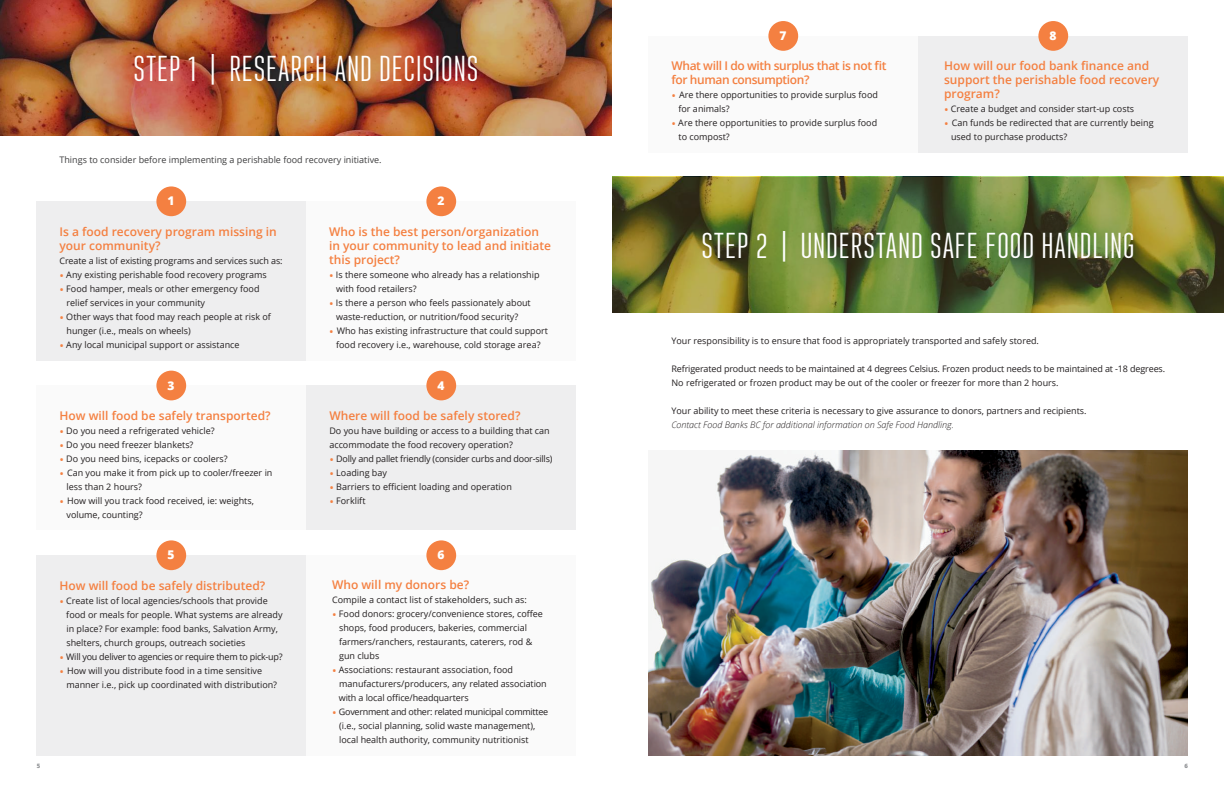
<style>
.page{position:relative;width:1224px;height:792px;background:#fff}
.page>*{position:absolute;margin:0;border:0;box-sizing:border-box;transform-origin:0 0}
.t1{font:36px "Ristretto Pro";letter-spacing:.025em;color:#fff}
.t2{font:600 12px/14px "Open Sans";color:#f48041}
.t3{font:600 12px/14px "Open Sans";letter-spacing:-.03em;color:#f48041}
.t4{font:800 12px "Open Sans";color:#fff}
.t5{font:9px/14px "Open Sans";color:#231f20}
.t6{font:9px "Open Sans";color:#3e3e3f}
.t7{font:italic 300 9px "Open Sans";color:#231f20}
.t8{font:9px "Open Sans";letter-spacing:-.025em;color:#231f20}
.t9{font:9px "Open Sans";letter-spacing:-.03em;color:#231f20}
.t10{font:800 6px "Open Sans";color:#939598}
.s1{font-size:12px;color:#f48041}
</style>
<div class="page">
<img style="left:648px;top:450px;width:540px;height:306px">
<div style="left:36px;top:201px;width:270px;height:160px;background:#eeeeef"></div>
<div style="left:36px;top:555px;width:270px;height:201px;background:#eeeeef"></div>
<div style="left:306px;top:201px;width:270px;height:160px;background:#fafafa"></div>
<div style="left:306px;top:555px;width:270px;height:201px;background:#fafafa"></div>
<div style="left:36px;top:386px;width:270px;height:144px;background:#fafafa"></div>
<div style="left:648px;top:36px;width:270px;height:116px;background:#fafafa"></div>
<div style="left:306px;top:386px;width:270px;height:144px;background:#eeeeef"></div>
<div style="left:918px;top:36px;width:270px;height:116px;background:#eeeeef"></div>
<img style="left:0;top:0;width:612px;height:136px">
<div style="left:156px;top:186px;width:30px;height:30px;background:#f48041;border-radius:50%"></div>
<div style="left:156px;top:371px;width:30px;height:29px;background:#f48041;border-radius:50%"></div>
<div style="left:426px;top:186px;width:30px;height:30px;background:#f48041;border-radius:50%"></div>
<div style="left:426px;top:371px;width:30px;height:29px;background:#f48041;border-radius:50%"></div>
<div style="left:156px;top:540px;width:30px;height:30px;background:#f48041;border-radius:50%"></div>
<div style="left:768px;top:21px;width:30px;height:30px;background:#f48041;border-radius:50%"></div>
<div style="left:426px;top:540px;width:30px;height:30px;background:#f48041;border-radius:50%"></div>
<div style="left:1038px;top:21px;width:30px;height:30px;background:#f48041;border-radius:50%"></div>
<img style="left:612px;top:177px;width:612px;height:136px">
<h1 class="t1" style="left:134px;top:48px;width:346px">STEP 1 | RESEARCH AND DECISIONS</h1>
<p class="t6" style="left:59px;top:153px;width:324px">Things to consider before implementing a perishable food recovery initiative.</p>
<h2 class="t4" style="left:167px;top:192px;width:9px">1</h2>
<h2 class="t4" style="left:437px;top:192px;width:9px">2</h2>
<h2 class="t2" style="left:59px;top:224px;width:219px">Is a food recovery program missing in your community?</h2>
<p class="t5" style="left:59px;top:253px;width:225px">Create a list of existing programs and services such as:</p>
<p class="t5" style="left:59px;top:267px;width:209px"><span class="s1">•</span> Any existing perishable food recovery programs</p>
<p class="t5" style="left:66px;top:281px;width:195px;text-indent:-7px"><span class="s1">•</span> Food hamper, meals or other emergency food relief services in your community</p>
<p class="t5" style="left:66px;top:309px;width:206px;text-indent:-7px"><span class="s1">•</span> Other ways that food may reach people at risk of hunger (i.e., meals on wheels)</p>
<p class="t5" style="left:59px;top:337px;width:182px"><span class="s1">•</span> Any local municipal support or assistance</p>
<h2 class="t4" style="left:167px;top:376px;width:9px">3</h2>
<h2 class="t2" style="left:59px;top:408px;width:213px">How will food be safely transported?</h2>
<p class="t5" style="left:59px;top:423px;width:157px"><span class="s1">•</span> Do you need a refrigerated vehicle?</p>
<p class="t5" style="left:59px;top:437px;width:136px"><span class="s1">•</span> Do you need freezer blankets?</p>
<p class="t5" style="left:59px;top:451px;width:170px"><span class="s1">•</span> Do you need bins, icepacks or coolers?</p>
<p class="t5" style="left:66px;top:465px;width:207px;text-indent:-7px"><span class="s1">•</span> Can you make it from pick up to cooler/freezer in less than 2 hours?</p>
<p class="t5" style="left:66px;top:493px;width:189px;text-indent:-7px"><span class="s1">•</span> How will you track food received, ie: weights, volume, counting?</p>
<h2 class="t4" style="left:167px;top:546px;width:9px">5</h2>
<h2 class="t2" style="left:59px;top:578px;width:207px">How will food be safely distributed?</h2>
<p class="t5" style="left:66px;top:593px;width:218px;text-indent:-7px"><span class="s1">•</span> Create list of local agencies/schools that provide food or meals for people. What systems are already in place? For example: food banks, Salvation Army, shelters, church groups, outreach societies</p>
<p class="t9" style="left:59px;top:650px;width:225px"><span class="s1">•</span> Will you deliver to agencies or require them to pick-up?</p>
<p class="t5" style="left:66px;top:663px;width:212px;text-indent:-7px"><span class="s1">•</span> How will you distribute food in a time sensitive manner i.e., pick up coordinated with distribution?</p>
<h2 class="t2" style="left:329px;top:224px;width:223px">Who is the best person/organization in your community to lead and initiate this project?</h2>
<p class="t5" style="left:336px;top:267px;width:205px;text-indent:-7px"><span class="s1">•</span> Is there someone who already has a relationship with food retailers?</p>
<p class="t5" style="left:336px;top:295px;width:196px;text-indent:-7px"><span class="s1">•</span> Is there a person who feels passionately about waste-reduction, or nutrition/food security?</p>
<p class="t5" style="left:329px;top:323px;width:221px;text-align:center"><span class="s1">•</span> Who has existing infrastructure that could support food recovery i.e., warehouse, cold storage area?</p>
<h2 class="t4" style="left:437px;top:376px;width:9px">4</h2>
<h2 class="t2" style="left:329px;top:408px;width:193px">Where will food be safely stored?</h2>
<p class="t5" style="left:329px;top:423px;width:222px">Do you have building or access to a building that can accommodate the food recovery operation?</p>
<p class="t8" style="left:329px;top:452px;width:225px"><span class="s1">•</span> Dolly and pallet friendly (consider curbs and door-sills)</p>
<p class="t5" style="left:329px;top:465px;width:59px"><span class="s1">•</span> Loading bay</p>
<p class="t5" style="left:329px;top:479px;width:184px"><span class="s1">•</span> Barriers to efficient loading and operation</p>
<p class="t5" style="left:329px;top:493px;width:38px"><span class="s1">•</span> Forklift</p>
<h2 class="t4" style="left:437px;top:546px;width:9px">6</h2>
<h2 class="t2" style="left:332px;top:578px;width:139px">Who will my donors be?</h2>
<p class="t5" style="left:332px;top:593px;width:196px">Compile a contact list of stakeholders, such as:</p>
<p class="t5" style="left:339px;top:607px;width:205px;text-indent:-7px"><span class="s1">•</span> Food donors: grocery/convenience stores, coffee shops, food producers, bakeries, commercial farmers/ranchers, restaurants, caterers, rod &amp; gun clubs</p>
<p class="t5" style="left:339px;top:663px;width:209px;text-indent:-7px"><span class="s1">•</span> Associations: restaurant association, food manufacturers/producers, any related association with a local office/headquarters</p>
<p class="t5" style="left:339px;top:705px;width:211px;text-indent:-7px"><span class="s1">•</span> Government and other: related municipal committee (i.e., social planning, solid waste management), local health authority, community nutritionist</p>
<h2 class="t4" style="left:779px;top:26px;width:9px">7</h2>
<h2 class="t3" style="left:671px;top:58px;width:217px">What will I do with surplus that is not fit for human consumption?</h2>
<p class="t5" style="left:678px;top:87px;width:201px;text-indent:-7px"><span class="s1">•</span> Are there opportunities to provide surplus food for animals?</p>
<p class="t5" style="left:678px;top:115px;width:200px;text-indent:-7px"><span class="s1">•</span> Are there opportunities to provide surplus food to compost?</p>
<h2 class="t4" style="left:1049px;top:26px;width:9px">8</h2>
<h2 class="t2" style="left:944px;top:58px;width:217px">How will our food bank finance and support the perishable food recovery program?</h2>
<p class="t5" style="left:944px;top:101px;width:192px"><span class="s1">•</span> Create a budget and consider start-up costs</p>
<p class="t5" style="left:951px;top:115px;width:204px;text-indent:-7px"><span class="s1">•</span> Can funds be redirected that are currently being used to purchase products?</p>
<h1 class="t1" style="left:702px;top:225px;width:434px">STEP 2 | UNDERSTAND SAFE FOOD HANDLING</h1>
<p class="t5" style="left:671px;top:334px;width:369px">Your responsibility is to ensure that food is appropriately transported and safely stored.</p>
<p class="t5" style="left:671px;top:362px;width:495px">Refrigerated product needs to be maintained at 4 degrees Celsius. Frozen product needs to be maintained at -18 degrees.<br>No refrigerated or frozen product may be out of the cooler or freezer for more than 2 hours.</p>
<p class="t5" style="left:671px;top:404px;width:417px">Your ability to meet these criteria is necessary to give assurance to donors, partners and recipients.</p>
<p class="t7" style="left:671px;top:419px;width:284px">Contact Food Banks BC for additional information on Safe Food Handling.</p>
<p class="t10" style="left:37px;top:761px;width:5px">5</p>
<p class="t10" style="left:1184px;top:761px;width:5px">6</p>
</div>
